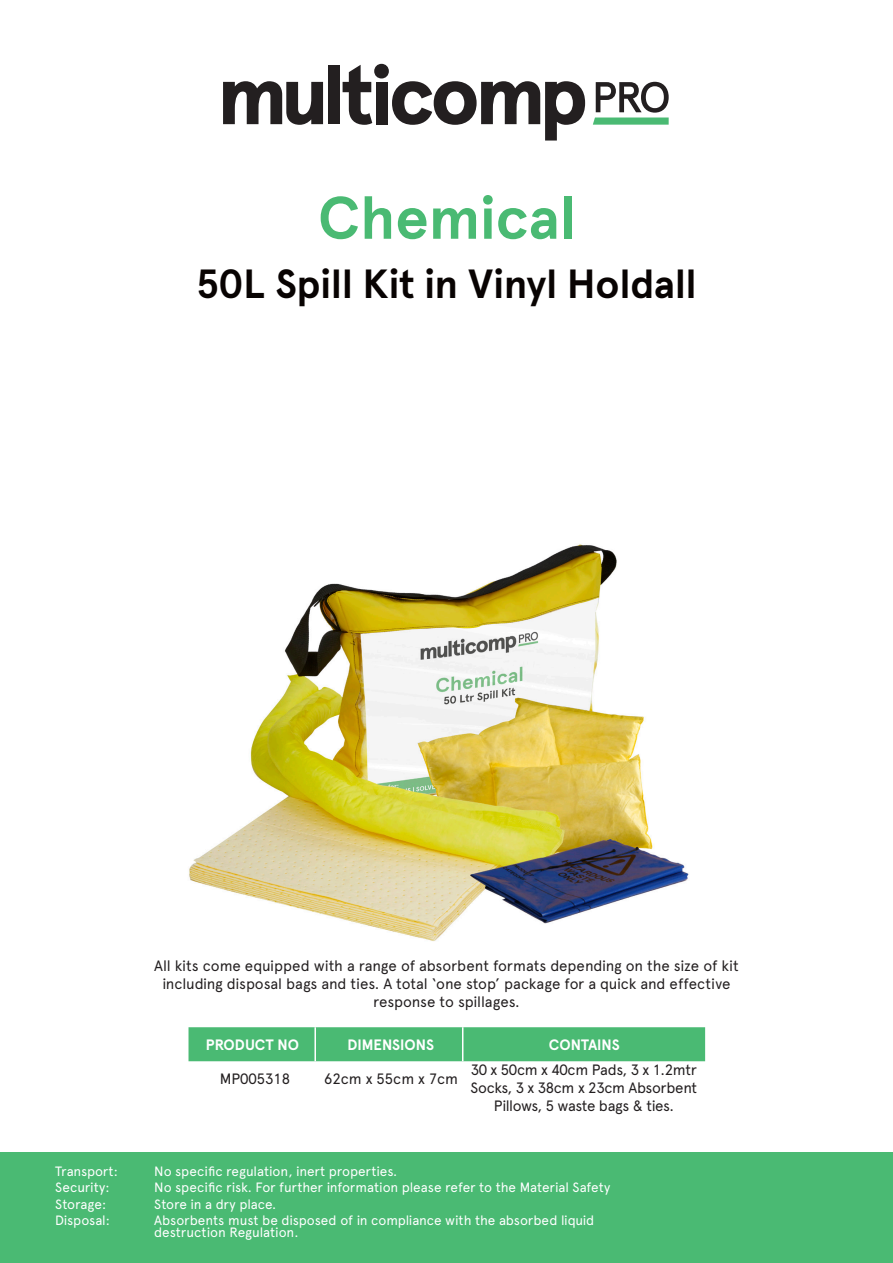
<style>
.page{position:relative;width:893px;height:1263px;background:#fff}
.page>*{position:absolute;margin:0;border:0;box-sizing:border-box;transform-origin:0 0}
.t1{font:700 60px "Apercu Pro";color:#4aba73}
.t2{font:700 40.5px "Apercu Pro";color:#080302}
.t3{font:15px/18px "Apercu Pro";letter-spacing:-.01em;color:#231f20;text-align:center}
.t4{font:700 15px "Apercu Pro";color:#fff}
.t5{font:13.5px/12px "Apercu Pro";letter-spacing:-.01em;color:#fff}
</style>
<div class="page">
<img style="left:189px;top:544px;width:500px;height:397px">
<div style="left:189px;top:1027px;width:516px;height:34px;background:#4aba73"></div>
<hr style="left:314px;top:1027px;width:2px;height:34px;background:#fff">
<hr style="left:462px;top:1027px;width:1px;height:34px;background:#fff">
<div style="left:328px;top:66px;width:12px;height:58px;background:#231f20"></div>
<svg style="left:343px;top:65px;width:29px;height:60px"></svg>
<svg style="left:223px;top:81px;width:100px;height:44px"></svg>
<div style="left:376px;top:82px;width:11px;height:42px;background:#231f20"></div>
<div style="left:374px;top:64px;width:15px;height:14px;background:#231f20;border-radius:50%"></div>
<svg style="left:392px;top:81px;width:193px;height:60px"></svg>
<svg style="left:593px;top:82px;width:76px;height:43px"></svg>
<div style="left:0;top:1152px;width:893px;height:111px;background:#4aba73"></div>
<p class="t1" style="left:318px;top:171px;width:259px">Chemical</p>
<p class="t2" style="left:197px;top:252px;width:501px">50L Spill Kit in Vinyl Holdall</p>
<p class="t3" style="left:154px;top:956px;width:586px">All kits come equipped with a range of absorbent formats depending on the size of kit including disposal bags and ties. A total ‘one stop’ package for a quick and effective response to spillages.</p>
<p class="t4" style="left:206px;top:1033px;width:95px">PRODUCT NO</p>
<p class="t4" style="left:347px;top:1033px;width:88px">DIMENSIONS</p>
<p class="t4" style="left:549px;top:1033px;width:72px">CONTAINS</p>
<p class="t3" style="left:220px;top:1069px;width:72px">MP005318</p>
<p class="t3" style="left:324px;top:1069px;width:136px">62cm x 55cm x 7cm</p>
<p class="t3" style="left:471px;top:1060px;width:228px">30 x 50cm x 40cm Pads, 3 x 1.2mtr<br>Socks, 3 x 38cm x 23cm Absorbent<br>Pillows, 5 waste bags &amp; ties.</p>
<p class="t5" style="left:55px;top:1164px;width:64px">Transport:</p>
<p class="t5" style="left:154px;top:1164px;width:244px">No specific regulation, inert properties.</p>
<p class="t5" style="left:55px;top:1181px;width:56px">Security:</p>
<p class="t5" style="left:154px;top:1181px;width:458px">No specific risk. For further information please refer to the Material Safety</p>
<p class="t5" style="left:55px;top:1197px;width:52px">Storage:</p>
<p class="t5" style="left:154px;top:1197px;width:123px">Store in a dry place.</p>
<p class="t5" style="left:55px;top:1213px;width:56px">Disposal:</p>
<p class="t5" style="left:154px;top:1213px;width:442px">Absorbents must be disposed of in compliance with the absorbed liquid destruction Regulation.</p>
</div>
